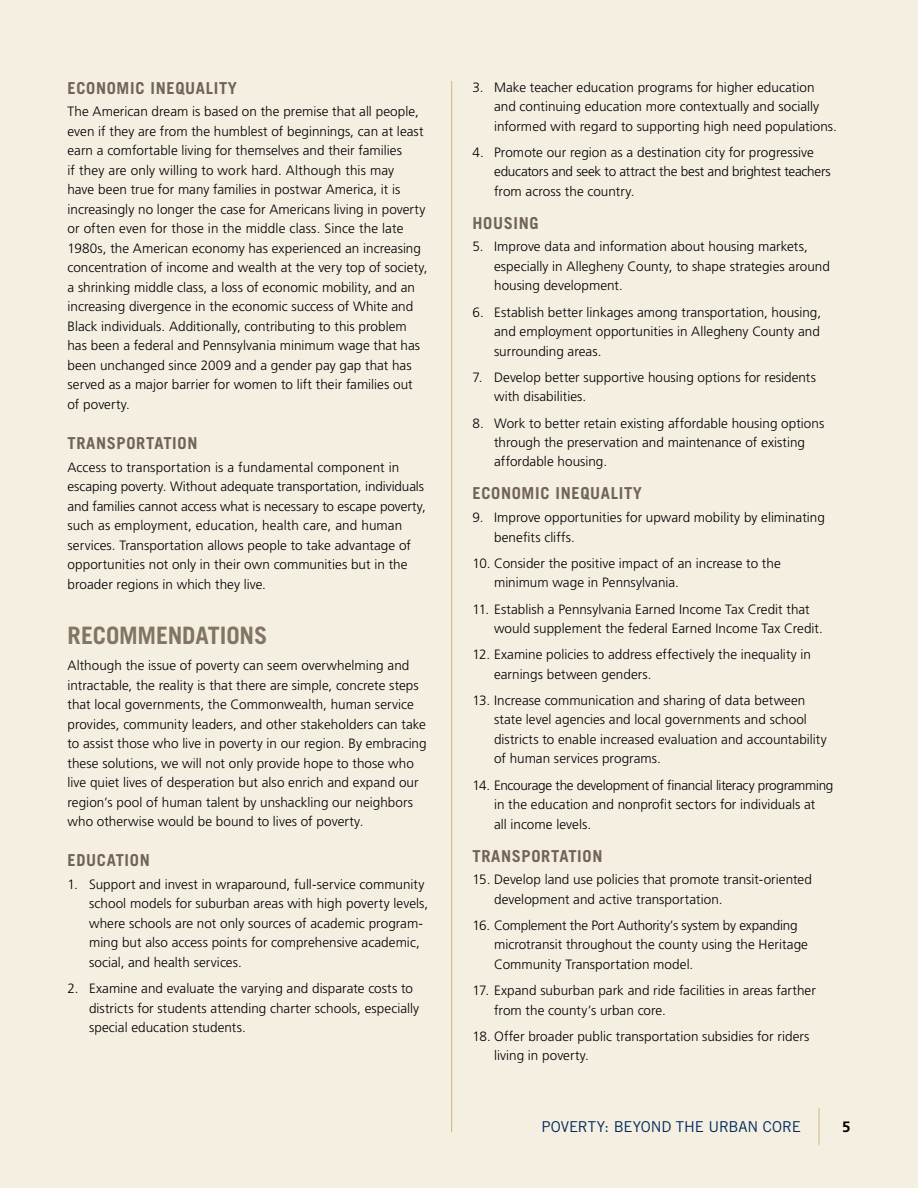
<style>
.page{position:relative;width:918px;height:1188px;background:#f5efe2}
.page>*{position:absolute;margin:0;border:0;box-sizing:border-box;transform-origin:0 0}
.t1{font:700 24px "Trade Gothic";letter-spacing:-.01em;color:#827563}
.t2{font:700 16.5px "Trade Gothic";letter-spacing:.04em;color:#706555}
.t3{font:15px "Trade Gothic";letter-spacing:-.01em;color:#002b5c}
.t4{font:700 15px "Frutiger";color:#000}
.t5{font:300 13.5px/19.5px "Frutiger";letter-spacing:.005em;color:#000}
</style>
<div class="page">
<hr style="left:819px;top:1108px;width:1px;height:37px;background:#cbb677">
<hr style="left:451px;top:81px;width:1px;height:1051px;background:#cbb677">
<p class="t2" style="left:68px;top:78px;width:171px">ECONOMIC INEQUALITY</p>
<p class="t5" style="left:68px;top:102px;width:362px">The American dream is based on the premise that all people, even if they are from the humblest of beginnings, can at least earn a comfortable living for themselves and their families<br>if they are only willing to work hard. Although this may<br>have been true for many families in postwar America, it is increasingly no longer the case for Americans living in poverty or often even for those in the middle class. Since the late 1980s, the American economy has experienced an increasing concentration of income and wealth at the very top of society, a shrinking middle class, a loss of economic mobility, and an increasing divergence in the economic success of White and Black individuals. Additionally, contributing to this problem has been a federal and Pennsylvania minimum wage that has been unchanged since 2009 and a gender pay gap that has served as a major barrier for women to lift their families out of poverty.</p>
<p class="t2" style="left:68px;top:433px;width:131px">TRANSPORTATION</p>
<p class="t5" style="left:68px;top:457px;width:360px">Access to transportation is a fundamental component in escaping poverty. Without adequate transportation, individuals and families cannot access what is necessary to escape poverty, such as employment, education, health care, and human services. Transportation allows people to take advantage of opportunities not only in their own communities but in the broader regions in which they live.</p>
<h1 class="t1" style="left:68px;top:621px;width:201px">RECOMMENDATIONS</h1>
<p class="t5" style="left:68px;top:656px;width:361px">Although the issue of poverty can seem overwhelming and intractable, the reality is that there are simple, concrete steps that local governments, the Commonwealth, human service provides, community leaders, and other stakeholders can take to assist those who live in poverty in our region. By embracing these solutions, we will not only provide hope to those who live quiet lives of desperation but also enrich and expand our region’s pool of human talent by unshackling our neighbors who otherwise would be bound to lives of poverty.</p>
<p class="t2" style="left:68px;top:850px;width:84px">EDUCATION</p>
<p class="t5" style="left:89px;top:874px;width:341px;text-indent:-22px">1. Support and invest in wraparound, full-service community school models for suburban areas with high poverty levels, where schools are not only sources of academic program&shy;ming but also access points for comprehensive academic, social, and health services.</p>
<p class="t5" style="left:89px;top:979px;width:332px;text-indent:-22px">2. Examine and evaluate the varying and disparate costs to districts for students attending charter schools, especially special education students.</p>
<p class="t5" style="left:494px;top:77px;width:344px;text-indent:-22px">3. Make teacher education programs for higher education and continuing education more contextually and socially informed with regard to supporting high need populations.</p>
<p class="t5" style="left:494px;top:142px;width:338px;text-indent:-22px">4. Promote our region as a destination city for progressive educators and seek to attract the best and brightest teachers from across the country.</p>
<p class="t2" style="left:472px;top:213px;width:68px">HOUSING</p>
<p class="t5" style="left:494px;top:237px;width:337px;text-indent:-22px">5. Improve data and information about housing markets, especially in Allegheny County, to shape strategies around housing development.</p>
<p class="t5" style="left:494px;top:302px;width:329px;text-align:justify;text-indent:-22px">6. Establish better linkages among transportation, housing, and employment opportunities in Allegheny County and surrounding areas.</p>
<p class="t5" style="left:494px;top:367px;width:323px;text-indent:-22px">7. Develop better supportive housing options for residents with disabilities.</p>
<p class="t5" style="left:494px;top:413px;width:332px;text-indent:-22px">8. Work to better retain existing affordable housing options through the preservation and maintenance of existing affordable housing.</p>
<p class="t2" style="left:472px;top:483px;width:171px">ECONOMIC INEQUALITY</p>
<p class="t5" style="left:494px;top:508px;width:332px;text-indent:-22px">9. Improve opportunities for upward mobility by eliminating benefits cliffs.</p>
<p class="t5" style="left:494px;top:553px;width:288px;text-indent:-22px">10. Consider the positive impact of an increase to the minimum wage in Pennsylvania.</p>
<p class="t5" style="left:494px;top:599px;width:330px;text-indent:-22px">11. Establish a Pennsylvania Earned Income Tax Credit that would supplement the federal Earned Income Tax Credit.</p>
<p class="t5" style="left:494px;top:645px;width:319px;text-indent:-22px">12. Examine policies to address effectively the inequality in earnings between genders.</p>
<p class="t5" style="left:494px;top:691px;width:334px;text-indent:-22px">13. Increase communication and sharing of data between state level agencies and local governments and school districts to enable increased evaluation and accountability of human services programs.</p>
<p class="t5" style="left:494px;top:775px;width:341px;text-indent:-22px">14. Encourage the development of financial literacy programming in the education and nonprofit sectors for individuals at<br>all income levels.</p>
<p class="t2" style="left:472px;top:845px;width:131px">TRANSPORTATION</p>
<p class="t5" style="left:494px;top:870px;width:319px;text-indent:-22px">15. Develop land use policies that promote transit-oriented development and active transportation.</p>
<p class="t5" style="left:494px;top:916px;width:315px;text-indent:-22px">16. Complement the Port Authority’s system by expanding microtransit throughout the county using the Heritage<br>Community Transportation model.</p>
<p class="t5" style="left:494px;top:981px;width:323px;text-indent:-22px">17. Expand suburban park and ride facilities in areas farther from the county’s urban core.</p>
<p class="t5" style="left:494px;top:1027px;width:317px;text-indent:-22px">18. Offer broader public transportation subsidies for riders living in poverty.</p>
<p class="t3" style="left:542px;top:1118px;width:261px">POVERTY: BEYOND THE URBAN CORE</p>
<p class="t4" style="left:842px;top:1118px;width:10px">5</p>
</div>
